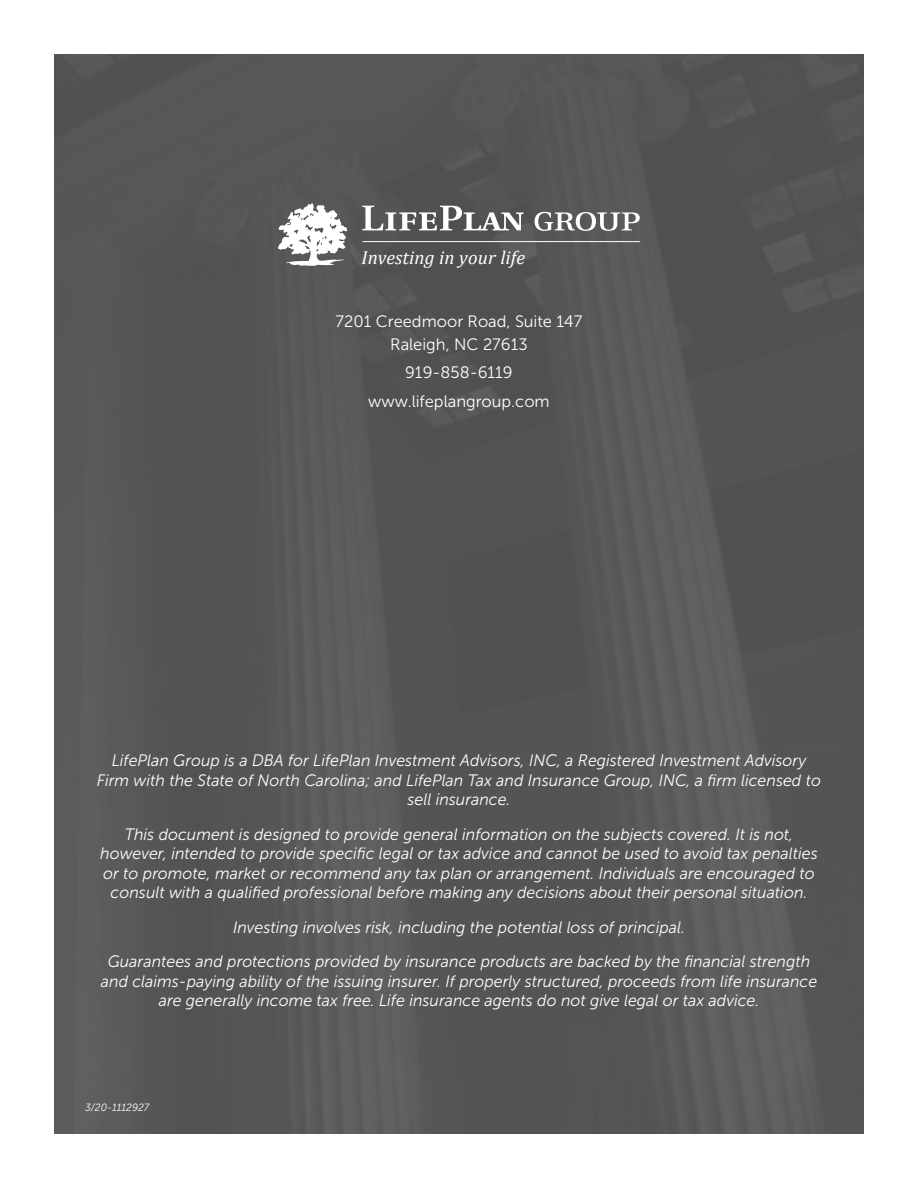
<style>
.page{position:relative;width:918px;height:1188px;background:#fff}
.page>*{position:absolute;margin:0;border:0;box-sizing:border-box;transform-origin:0 0}
.t1{font:italic 18.9px "Cambria";letter-spacing:.01em;color:#fff}
.t2{font:italic 16.5px/19.5px "Museo Sans 300";color:#fff;text-align:center}
.t3{font:16.5px/22.5px "Museo Sans 300";color:#fff;text-align:center}
.t4{font:italic 10.5px "Museo Sans 300";color:#fff}
</style>
<div class="page">
<img style="left:54px;top:54px;width:810px;height:1080px">
<hr style="left:363px;top:241px;width:277px;height:1px;background:#fff">
<svg style="left:362px;top:206px;width:162px;height:24px"></svg>
<svg style="left:535px;top:212px;width:105px;height:19px"></svg>
<svg style="left:278px;top:203px;width:70px;height:63px"></svg>
<p class="t1" style="left:361px;top:244px;width:165px">Investing in your life</p>
<p class="t3" style="left:336px;top:310px;width:248px">7201 Creedmoor Road, Suite 147<br>Raleigh, NC 27613</p>
<p class="t3" style="left:368px;top:358px;width:183px;line-height:28.5px">919-858-6119 www.lifeplangroup.com</p>
<p class="t2" style="left:97px;top:751px;width:726px">LifePlan Group is a DBA for LifePlan Investment Advisors, INC, a Registered Investment Advisory<br>Firm with the State of North Carolina; and LifePlan Tax and Insurance Group, INC, a firm licensed to sell insurance.</p>
<p class="t2" style="left:100px;top:824px;width:719px">This document is designed to provide general information on the subjects covered. It is not, however, intended to provide specific legal or tax advice and cannot be used to avoid tax penalties or to promote, market or recommend any tax plan or arrangement. Individuals are encouraged to consult with a qualified professional before making any decisions about their personal situation.</p>
<p class="t2" style="left:108px;top:910px;width:704px;line-height:34.5px">Investing involves risk, including the potential loss of principal.<br>Guarantees and protections provided by insurance products are backed by the financial strength</p>
<p class="t2" style="left:101px;top:971px;width:718px">and claims-paying ability of the issuing insurer. If properly structured, proceeds from life insurance are generally income tax free. Life insurance agents do not give legal or tax advice.</p>
<p class="t4" style="left:85px;top:1102px;width:66px">3/20-1112927</p>
</div>
